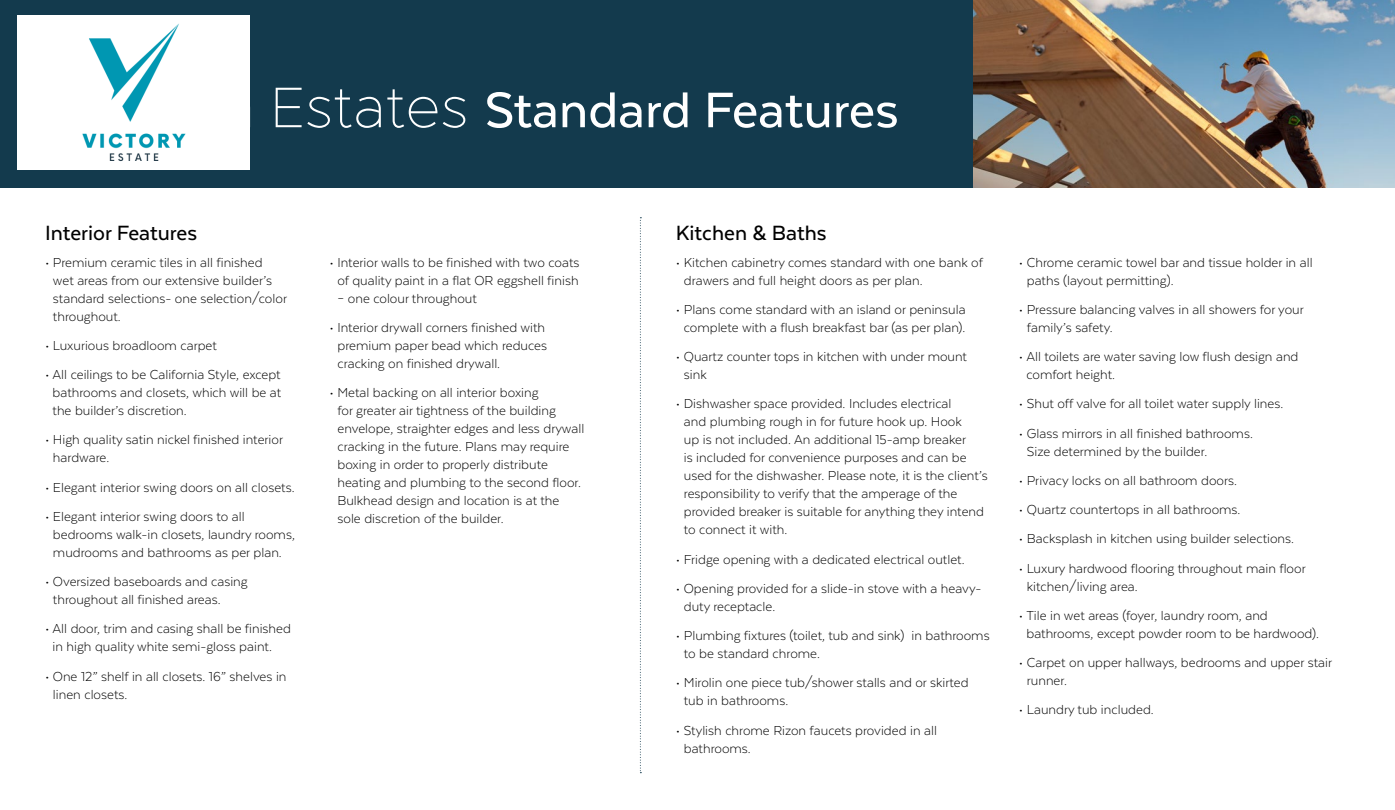
<style>
.page{position:relative;width:1395px;height:810px;background:#fff}
.page>*{position:absolute;margin:0;border:0;box-sizing:border-box;transform-origin:0 0}
.t1{font:500 57.5px "Texta";color:#fff}
.t2{font:500 23.75px "Texta";color:#000}
.t3{font:300 15px/18px "Texta";color:#000}
.s1{font-family:"Metropolis";font-weight:100}
</style>
<div class="page">
<svg style="left:640px;top:217px;width:1px;height:556px"></svg>
<div style="left:0;top:0;width:998px;height:187px;background:#133a4d"></div>
<img style="left:973px;top:0;width:422px;height:187px">
<img style="left:17px;top:15px;width:233px;height:155px">
<h1 class="t1" style="left:39px;top:80px;width:861px"><span class="s1">Granton Estates</span> Standard Features</h1>
<h2 class="t2" style="left:45px;top:221px;width:154px">Interior Features</h2>
<h2 class="t2" style="left:676px;top:221px;width:152px">Kitchen &amp; Baths</h2>
<p class="t3" style="left:53px;top:253px;width:236px;text-indent:-8px">• Premium ceramic tiles in all finished wet areas from our extensive builder’s standard selections- one selection/color throughout.</p>
<p class="t3" style="left:45px;top:336px;width:173px">• Luxurious broadloom carpet</p>
<p class="t3" style="left:53px;top:365px;width:230px;text-align:justify;text-indent:-8px">• All ceilings to be California Style, except bathrooms and closets, which will be at the builder’s discretion.</p>
<p class="t3" style="left:53px;top:431px;width:232px;text-indent:-8px">• High quality satin nickel finished interior hardware.</p>
<p class="t3" style="left:45px;top:478px;width:251px">• Elegant interior swing doors on all closets.</p>
<p class="t3" style="left:53px;top:507px;width:244px;text-indent:-8px">• Elegant interior swing doors to all bedrooms walk-in closets, laundry rooms, mudrooms and bathrooms as per plan.</p>
<p class="t3" style="left:53px;top:572px;width:196px;text-indent:-8px">• Oversized baseboards and casing throughout all finished areas.</p>
<p class="t3" style="left:53px;top:620px;width:240px;text-indent:-8px">• All door, trim and casing shall be finished in high quality white semi-gloss paint.</p>
<p class="t3" style="left:53px;top:667px;width:235px;text-indent:-8px">• One 12” shelf in all closets. 16” shelves in linen closets.</p>
<p class="t3" style="left:684px;top:253px;width:301px;text-indent:-8px">• Kitchen cabinetry comes standard with one bank of drawers and full height doors as per plan.</p>
<p class="t3" style="left:676px;top:300px;width:291px;text-align:center">• Plans come standard with an island or peninsula complete with a flush breakfast bar (as per plan).</p>
<p class="t3" style="left:684px;top:347px;width:285px;text-indent:-8px">• Quartz counter tops in kitchen with under mount sink</p>
<p class="t3" style="left:684px;top:395px;width:306px;text-indent:-8px">• Dishwasher space provided. Includes electrical<br>and plumbing rough in for future hook up. Hook<br>up is not included. An additional 15-amp breaker<br>is included for convenience purposes and can be used for the dishwasher. Please note, it is the client’s responsibility to verify that the amperage of the provided breaker is suitable for anything they intend to connect it with.</p>
<p class="t3" style="left:676px;top:550px;width:290px">• Fridge opening with a dedicated electrical outlet.</p>
<p class="t3" style="left:684px;top:579px;width:299px;text-indent:-8px">• Opening provided for a slide-in stove with a heavy&shy;duty receptacle.</p>
<p class="t3" style="left:684px;top:626px;width:307px;text-indent:-8px">• Plumbing fixtures (toilet, tub and sink) in bathrooms to be standard chrome.</p>
<p class="t3" style="left:684px;top:674px;width:286px;text-indent:-8px">• Mirolin one piece tub/shower stalls and or skirted tub in bathrooms.</p>
<p class="t3" style="left:684px;top:721px;width:255px;text-indent:-8px">• Stylish chrome Rizon faucets provided in all bathrooms.</p>
<p class="t3" style="left:330px;top:253px;width:251px;text-align:center">• Interior walls to be finished with two coats of quality paint in a flat OR eggshell finish</p>
<p class="t3" style="left:337px;top:289px;width:141px">– one colour throughout</p>
<p class="t3" style="left:337px;top:318px;width:211px;text-indent:-8px">• Interior drywall corners finished with premium paper bead which reduces cracking on finished drywall.</p>
<p class="t3" style="left:337px;top:383px;width:248px;text-indent:-8px">• Metal backing on all interior boxing<br>for greater air tightness of the building envelope, straighter edges and less drywall cracking in the future. Plans may require boxing in order to properly distribute heating and plumbing to the second floor.<br>Bulkhead design and location is at the sole discretion of the builder.</p>
<p class="t3" style="left:1027px;top:253px;width:287px;text-indent:-8px">• Chrome ceramic towel bar and tissue holder in all paths (layout permitting).</p>
<p class="t3" style="left:1027px;top:300px;width:279px;text-indent:-8px">• Pressure balancing valves in all showers for your family’s safety.</p>
<p class="t3" style="left:1026px;top:347px;width:274px;text-indent:-8px">• All toilets are water saving low flush design and comfort height.</p>
<p class="t3" style="left:1019px;top:395px;width:266px">• Shut off valve for all toilet water supply lines.</p>
<p class="t3" style="left:1027px;top:424px;width:228px;text-indent:-8px">• Glass mirrors in all finished bathrooms.<br>Size determined by the builder.</p>
<p class="t3" style="left:1019px;top:471px;width:220px">• Privacy locks on all bathroom doors.</p>
<p class="t3" style="left:1019px;top:500px;width:223px">• Quartz countertops in all bathrooms.</p>
<p class="t3" style="left:1019px;top:530px;width:277px">• Backsplash in kitchen using builder selections.</p>
<p class="t3" style="left:1027px;top:559px;width:280px;text-indent:-8px">• Luxury hardwood flooring throughout main floor kitchen/living area.</p>
<p class="t3" style="left:1026px;top:606px;width:294px;text-indent:-8px">• Tile in wet areas (foyer, laundry room, and bathrooms, except powder room to be hardwood).</p>
<p class="t3" style="left:1027px;top:653px;width:307px;text-indent:-8px">• Carpet on upper hallways, bedrooms and upper stair runner.</p>
<p class="t3" style="left:1019px;top:701px;width:136px">• Laundry tub included.</p>
</div>
